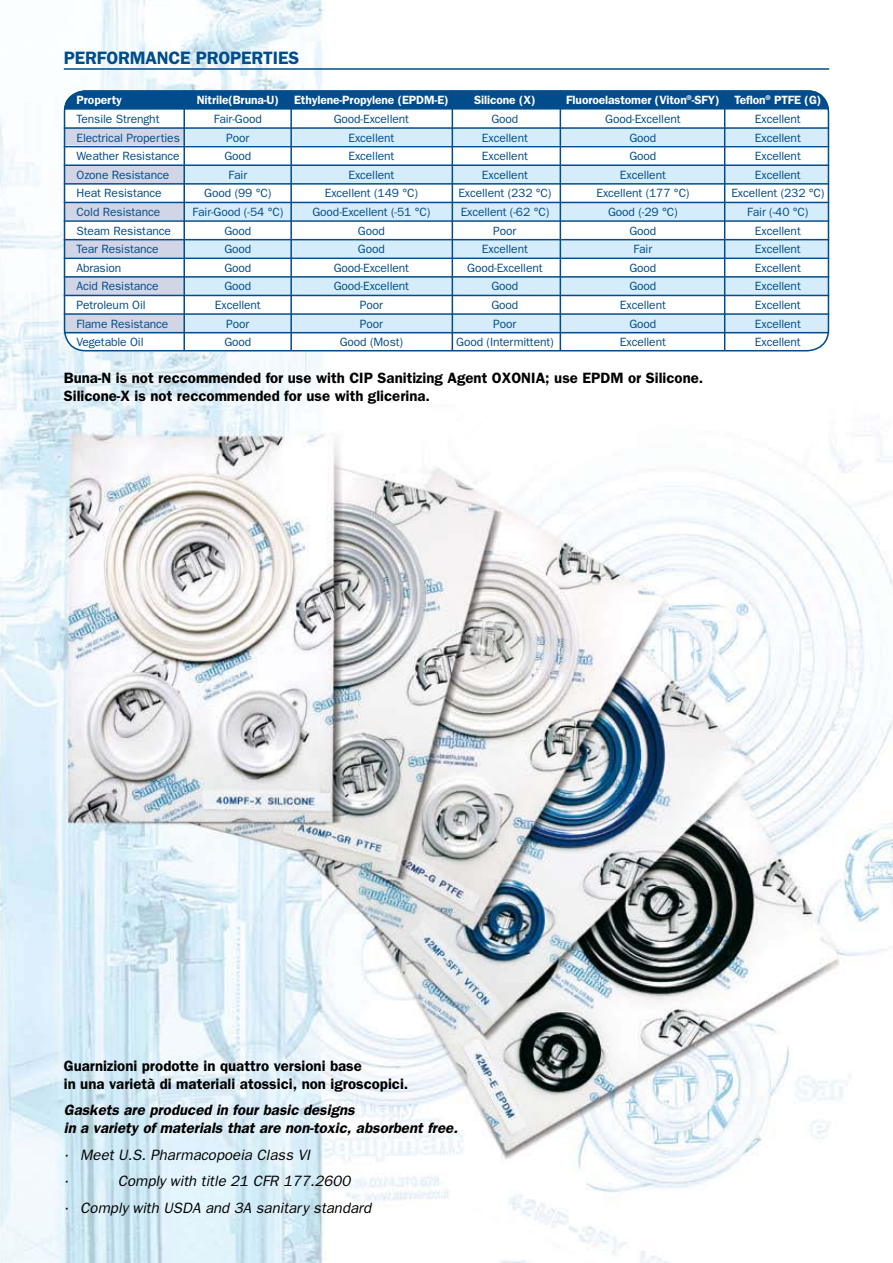
<style>
.page{position:relative;width:893px;height:1263px;background:#fff}
.page>*{position:absolute;margin:0;border:0;box-sizing:border-box;transform-origin:0 0}
.t1{font:600 18px "Franklin Gothic";letter-spacing:-.01em;color:#004c8c}
.t2{font:600 15px/18px "Franklin Gothic";color:#000}
.t3{font:italic 15px/26.5px "Franklin Gothic";color:#000}
.t4{font:italic 600 15px/18px "Franklin Gothic";color:#000}
.t5{font:12px "Franklin Gothic";letter-spacing:-.01em;color:#004c8c}
.t6{font:600 12px "Franklin Gothic";letter-spacing:-.01em;color:#fff}
</style>
<div class="page">
<img style="left:0;top:0;width:893px;height:1263px">
<svg style="left:64px;top:90px;width:765px;height:261px"></svg>
<div style="left:64px;top:90px;width:765px;height:261px;border:2px solid #004c8c;border-radius:21px"></div>
<hr style="left:64px;top:127px;width:765px;height:2px;background:#004c8c">
<hr style="left:64px;top:146px;width:765px;height:1px;background:#004c8c">
<hr style="left:64px;top:164px;width:765px;height:2px;background:#004c8c">
<hr style="left:64px;top:183px;width:765px;height:2px;background:#004c8c">
<hr style="left:64px;top:202px;width:765px;height:1px;background:#004c8c">
<hr style="left:64px;top:220px;width:765px;height:2px;background:#004c8c">
<hr style="left:64px;top:239px;width:765px;height:1px;background:#004c8c">
<hr style="left:64px;top:257px;width:765px;height:2px;background:#004c8c">
<hr style="left:64px;top:276px;width:765px;height:2px;background:#004c8c">
<hr style="left:64px;top:295px;width:765px;height:1px;background:#004c8c">
<hr style="left:64px;top:313px;width:765px;height:2px;background:#004c8c">
<hr style="left:64px;top:332px;width:765px;height:1px;background:#004c8c">
<hr style="left:64px;top:68px;width:765px;height:2px;background:#004c8c">
<h1 class="t1" style="left:64px;top:47px;width:237px">PERFORMANCE PROPERTIES</h1>
<p class="t6" style="left:77px;top:93px;width:47px">Property</p>
<p class="t6" style="left:197px;top:93px;width:84px">Nitrile(Bruna-U)</p>
<p class="t6" style="left:294px;top:93px;width:156px">Ethylene-Propylene (EPDM-E)</p>
<p class="t6" style="left:474px;top:93px;width:63px">Silicone (X)</p>
<p class="t6" style="left:566px;top:93px;width:257px">Fluoroelastomer (Viton<sup>®</sup>-SFY) Teflon<sup>®</sup> PTFE (G)</p>
<p class="t5" style="left:77px;top:112px;width:84px">Tensile Strenght</p>
<p class="t5" style="left:214px;top:112px;width:50px">Fair-Good</p>
<p class="t5" style="left:334px;top:112px;width:77px">Good-Excellent</p>
<p class="t5" style="left:491px;top:112px;width:29px">Good</p>
<p class="t5" style="left:605px;top:112px;width:77px">Good-Excellent</p>
<p class="t5" style="left:755px;top:112px;width:47px">Excellent</p>
<p class="t5" style="left:77px;top:131px;width:105px">Electrical Properties</p>
<p class="t5" style="left:226px;top:131px;width:25px">Poor</p>
<p class="t5" style="left:348px;top:131px;width:47px">Excellent</p>
<p class="t5" style="left:482px;top:131px;width:47px">Excellent</p>
<p class="t5" style="left:629px;top:131px;width:29px">Good</p>
<p class="t5" style="left:755px;top:131px;width:47px">Excellent</p>
<p class="t5" style="left:77px;top:149px;width:105px">Weather Resistance</p>
<p class="t5" style="left:224px;top:149px;width:29px">Good</p>
<p class="t5" style="left:348px;top:149px;width:47px">Excellent</p>
<p class="t5" style="left:482px;top:149px;width:47px">Excellent</p>
<p class="t5" style="left:629px;top:149px;width:29px">Good</p>
<p class="t5" style="left:755px;top:149px;width:47px">Excellent</p>
<p class="t5" style="left:77px;top:168px;width:94px">Ozone Resistance</p>
<p class="t5" style="left:229px;top:168px;width:20px">Fair</p>
<p class="t5" style="left:348px;top:168px;width:47px">Excellent</p>
<p class="t5" style="left:482px;top:168px;width:47px">Excellent</p>
<p class="t5" style="left:620px;top:168px;width:47px">Excellent</p>
<p class="t5" style="left:755px;top:168px;width:47px">Excellent</p>
<p class="t5" style="left:77px;top:186px;width:87px">Heat Resistance</p>
<p class="t5" style="left:204px;top:186px;width:69px">Good (99 °C)</p>
<p class="t5" style="left:325px;top:186px;width:95px">Excellent (149 °C)</p>
<p class="t5" style="left:458px;top:186px;width:95px">Excellent (232 °C)</p>
<p class="t5" style="left:596px;top:186px;width:95px">Excellent (177 °C)</p>
<p class="t5" style="left:731px;top:186px;width:95px">Excellent (232 °C)</p>
<p class="t5" style="left:77px;top:205px;width:85px">Cold Resistance</p>
<p class="t5" style="left:193px;top:205px;width:92px">Fair-Good (-54 °C)</p>
<p class="t5" style="left:312px;top:205px;width:119px">Good-Excellent (-51 °C)</p>
<p class="t5" style="left:461px;top:205px;width:90px">Excellent (-62 °C)</p>
<p class="t5" style="left:608px;top:205px;width:71px">Good (-29 °C)</p>
<p class="t5" style="left:747px;top:205px;width:63px">Fair (-40 °C)</p>
<p class="t5" style="left:77px;top:224px;width:96px">Steam Resistance</p>
<p class="t5" style="left:224px;top:224px;width:29px">Good</p>
<p class="t5" style="left:358px;top:224px;width:29px">Good</p>
<p class="t5" style="left:493px;top:224px;width:25px">Poor</p>
<p class="t5" style="left:629px;top:224px;width:29px">Good</p>
<p class="t5" style="left:755px;top:224px;width:47px">Excellent</p>
<p class="t5" style="left:77px;top:242px;width:84px">Tear Resistance</p>
<p class="t5" style="left:224px;top:242px;width:29px">Good</p>
<p class="t5" style="left:358px;top:242px;width:29px">Good</p>
<p class="t5" style="left:482px;top:242px;width:47px">Excellent</p>
<p class="t5" style="left:634px;top:242px;width:20px">Fair</p>
<p class="t5" style="left:755px;top:242px;width:47px">Excellent</p>
<p class="t5" style="left:77px;top:261px;width:46px">Abrasion</p>
<p class="t5" style="left:224px;top:261px;width:29px">Good</p>
<p class="t5" style="left:334px;top:261px;width:77px">Good-Excellent</p>
<p class="t5" style="left:467px;top:261px;width:77px">Good-Excellent</p>
<p class="t5" style="left:629px;top:261px;width:29px">Good</p>
<p class="t5" style="left:755px;top:261px;width:47px">Excellent</p>
<p class="t5" style="left:77px;top:279px;width:84px">Acid Resistance</p>
<p class="t5" style="left:224px;top:279px;width:29px">Good</p>
<p class="t5" style="left:334px;top:279px;width:77px">Good-Excellent</p>
<p class="t5" style="left:491px;top:279px;width:29px">Good</p>
<p class="t5" style="left:629px;top:279px;width:29px">Good</p>
<p class="t5" style="left:755px;top:279px;width:47px">Excellent</p>
<p class="t5" style="left:77px;top:298px;width:71px">Petroleum Oil</p>
<p class="t5" style="left:215px;top:298px;width:47px">Excellent</p>
<p class="t5" style="left:360px;top:298px;width:25px">Poor</p>
<p class="t5" style="left:491px;top:298px;width:29px">Good</p>
<p class="t5" style="left:620px;top:298px;width:47px">Excellent</p>
<p class="t5" style="left:755px;top:298px;width:47px">Excellent</p>
<p class="t5" style="left:77px;top:317px;width:93px">Flame Resistance</p>
<p class="t5" style="left:226px;top:317px;width:25px">Poor</p>
<p class="t5" style="left:360px;top:317px;width:25px">Poor</p>
<p class="t5" style="left:493px;top:317px;width:25px">Poor</p>
<p class="t5" style="left:629px;top:317px;width:29px">Good</p>
<p class="t5" style="left:755px;top:317px;width:47px">Excellent</p>
<p class="t5" style="left:77px;top:335px;width:68px">Vegetable Oil</p>
<p class="t5" style="left:224px;top:335px;width:29px">Good</p>
<p class="t5" style="left:340px;top:335px;width:65px">Good (Most)</p>
<p class="t5" style="left:456px;top:335px;width:99px">Good (Intermittent)</p>
<p class="t5" style="left:620px;top:335px;width:47px">Excellent</p>
<p class="t5" style="left:755px;top:335px;width:47px">Excellent</p>
<p class="t2" style="left:64px;top:368px;width:641px">Buna-N is not reccommended for use with CIP Sanitizing Agent OXONIA; use EPDM or Silicone.<br>Silicone-X is not reccommended for use with glicerina.</p>
<p class="t2" style="left:64px;top:1056px;width:346px">Guarnizioni prodotte in quattro versioni base<br>in una varietà di materiali atossici, non igroscopici.</p>
<p class="t4" style="left:64px;top:1100px;width:396px">Gaskets are produced in four basic designs<br>in a variety of materials that are non-toxic, absorbent free.</p>
<p class="t3" style="left:64px;top:1141px;width:248px">· Meet U.S. Pharmacopoeia Class VI ·</p>
<p class="t3" style="left:64px;top:1167px;width:309px;text-indent:54px">Comply with title 21 CFR 177.2600<br>· Comply with USDA and 3A sanitary standard</p>
</div>
